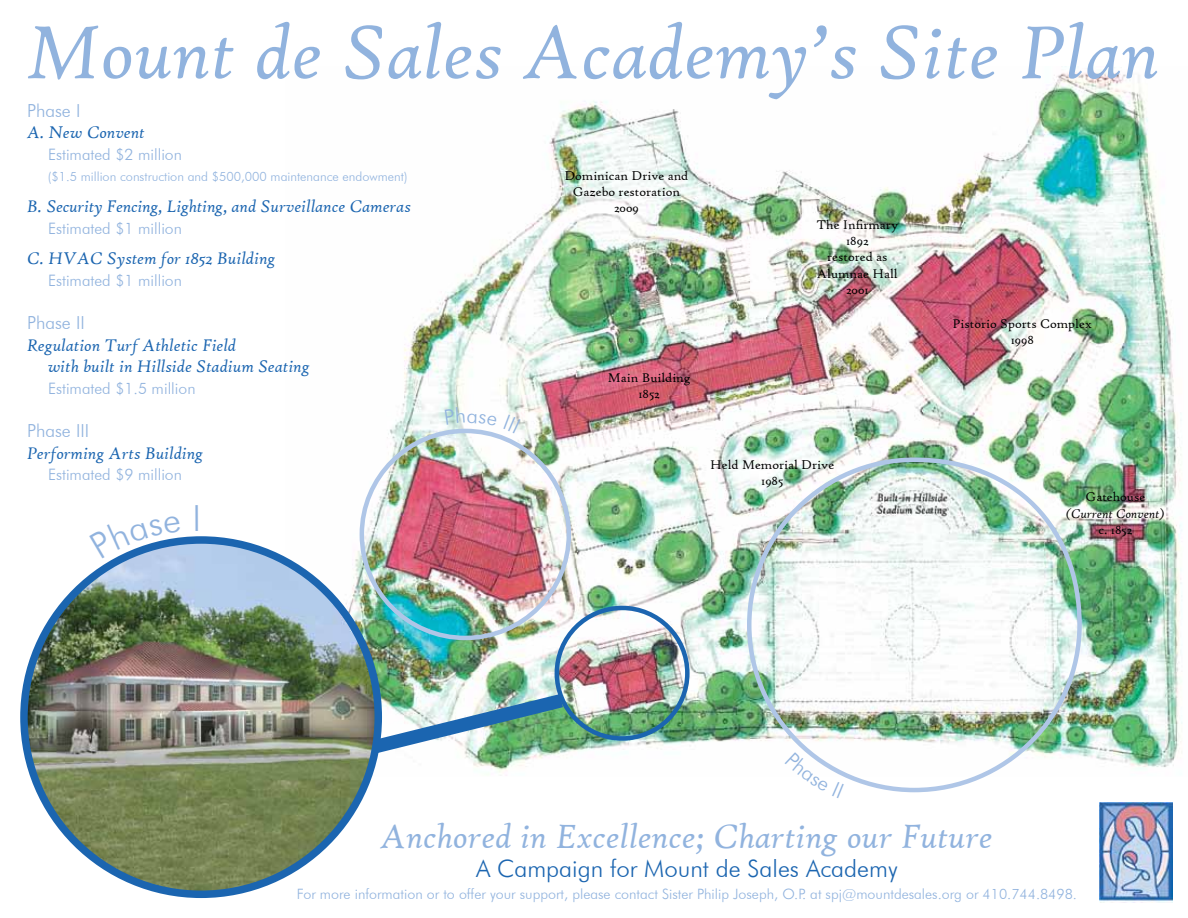
<style>
.page{position:relative;width:1188px;height:918px;background:#fff}
.page>*{position:absolute;margin:0;border:0;box-sizing:border-box;transform-origin:0 0}
.t1{font:italic 81px "High Tower Text";color:#91b3de}
.t2{font:italic 36px "High Tower Text";color:#91b3de}
.t3{font:300 36px "Futura BT";color:#91b3de}
.t4{font:300 24px "Futura BT";color:#1b65b0}
.t5{font:italic 18px/21.6px "High Tower Text";color:#1b65b0}
.t6{font:300 18px "Futura BT";color:#91b3de}
.t7{font:300 15.75px "Futura BT";color:#91b3de}
.t8{font:300 14.25px "Futura BT";color:#91b3de}
.t9{font:13.5px/16.2px "High Tower Text";color:#000;text-align:center}
.t10{font:italic 13.5px "High Tower Text";color:#000}
.t11{font:300 12.75px "Futura BT";color:#91b3de}
</style>
<div class="page">
<img style="left:285px;top:67px;width:897px;height:710px">
<div style="left:555px;top:606px;width:135px;height:135px;border:4px solid #1b65b0;border-radius:50%"></div>
<img style="left:368px;top:684px;width:210px;height:91px">
<img style="left:24px;top:540px;width:354px;height:354px;border-radius:177px">
<img style="left:1100px;top:802px;width:72px;height:100px">
<svg style="left:785px;top:752px;width:59px;height:25px"></svg>
<svg style="left:445px;top:407px;width:52px;height:20px"></svg>
<svg style="left:503px;top:415px;width:17px;height:19px"></svg>
<svg style="left:115px;top:537px;width:66px;height:21px"></svg>
<h1 class="t1" style="left:28px;top:6px;width:1135px">Mount de Sales Academy’s Site Plan</h1>
<p class="t6" style="left:27px;top:99px;width:55px">Phase I</p>
<p class="t5" style="left:27px;top:122px;width:120px">A. New Convent</p>
<p class="t7" style="left:48px;top:145px;width:135px">Estimated $2 million</p>
<p class="t11" style="left:48px;top:169px;width:361px">($1.5 million construction and $500,000 maintenance endowment)</p>
<p class="t5" style="left:27px;top:195px;width:386px">B. Security Fencing, Lighting, and Surveillance Cameras</p>
<p class="t7" style="left:48px;top:218px;width:135px">Estimated $1 million</p>
<p class="t5" style="left:27px;top:248px;width:250px">C. HVAC System for 1852 Building</p>
<p class="t7" style="left:48px;top:271px;width:135px">Estimated $1 million</p>
<p class="t6" style="left:27px;top:312px;width:59px">Phase II</p>
<p class="t5" style="left:48px;top:334px;width:263px;text-indent:-21px">Regulation Turf Athletic Field<br>with built in Hillside Stadium Seating</p>
<p class="t7" style="left:48px;top:379px;width:149px">Estimated $1.5 million</p>
<p class="t6" style="left:27px;top:420px;width:64px">Phase III</p>
<p class="t5" style="left:27px;top:442px;width:178px">Performing Arts Building</p>
<p class="t7" style="left:48px;top:465px;width:135px">Estimated $9 million</p>
<h2 class="t3" style="left:193px;top:496px;width:10px">I</h2>
<p class="t9" style="left:564px;top:168px;width:125px">Dominican Drive and<br>Gazebo restoration<br>2009</p>
<p class="t9" style="left:817px;top:217px;width:83px">The Infirmary<br>1892<br>restored as<br>Alumnae Hall<br>2001</p>
<p class="t9" style="left:608px;top:370px;width:84px">Main Building<br>1852</p>
<p class="t9" style="left:710px;top:456px;width:125px">Held Memorial Drive<br>1985</p>
<p class="t9" style="left:953px;top:315px;width:141px">Pistorio Sports Complex<br>1998</p>
<p class="t9" style="left:1086px;top:489px;width:61px">Gatehouse</p>
<p class="t10" style="left:1066px;top:505px;width:100px">(Current Convent)</p>
<p class="t9" style="left:1099px;top:521px;width:35px">c. 1852</p>
<h2 class="t2" style="left:381px;top:815px;width:614px">Anchored in Excellence; Charting our Future</h2>
<h3 class="t4" style="left:476px;top:853px;width:423px">A Campaign for Mount de Sales Academy</h3>
<p class="t8" style="left:297px;top:885px;width:782px">For more information or to offer your support, please contact Sister Philip Joseph, O.P. at spj@mountdesales.org or 410.744.8498.</p>
</div>
